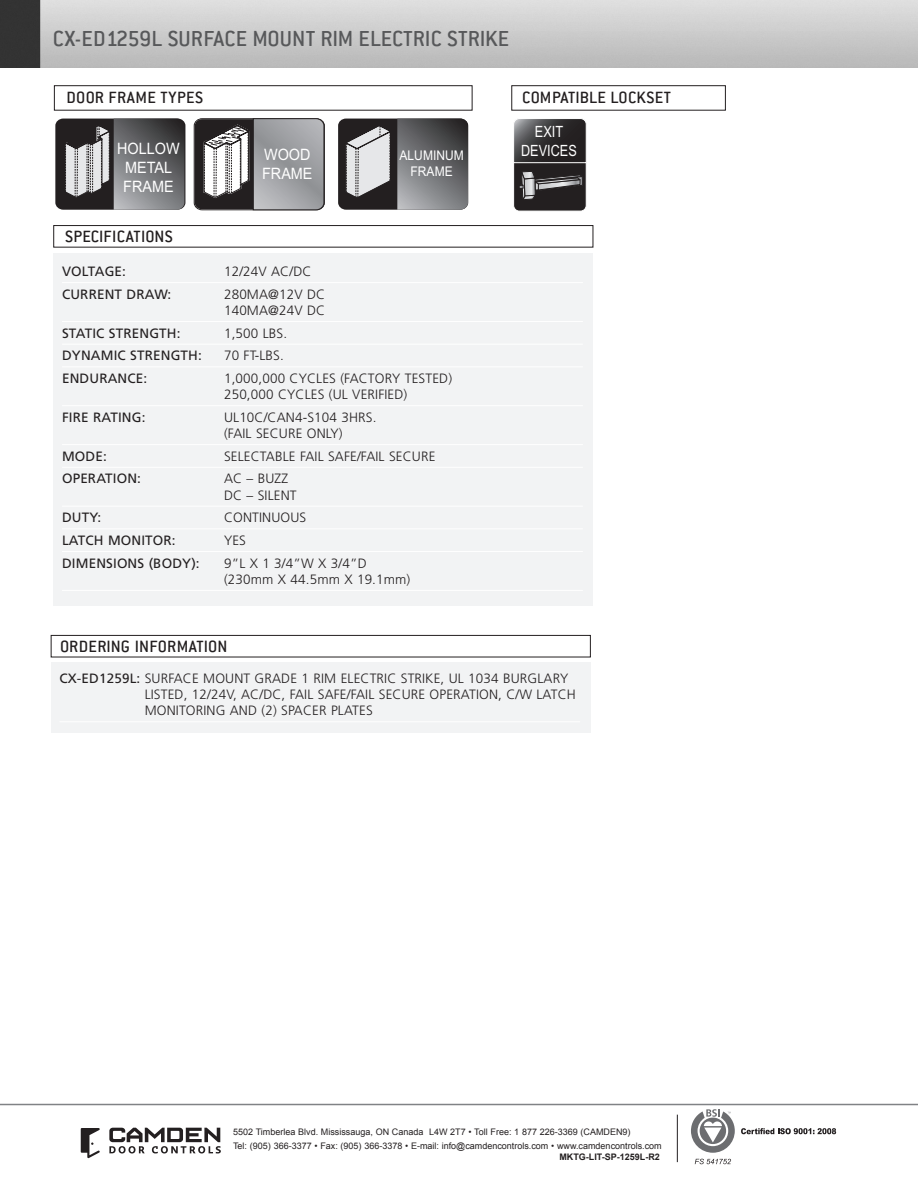
<style>
.page{position:relative;width:918px;height:1188px;background:#fff}
.page>*{position:absolute;margin:0;border:0;box-sizing:border-box;transform-origin:0 0}
.N-SS-H2__80_GRAY{font:500 24px "Conduit ITC";letter-spacing:.01em;color:#57585a}
.N-SS-H3__inside_whit{font:500 18px "Conduit ITC";letter-spacing:.01em;color:#231f20}
.t1{font:15.75px/18.9px "Arial Narrow";color:#fff;text-align:center;scale:1.12 1}
.t2{font:15.45px/18.6px "Arial Narrow";color:#fff;text-align:center}
._1N-SS-Specifiaction{font:300 13.5px/16.2px "Frutiger";letter-spacing:.01em;color:#231f20}
.N-SS-ord_info{font:300 13.5px/16.2px "Frutiger";letter-spacing:.01em;color:#231f20}
._1N-SS-Specifiaction-2{font:13.5px "Frutiger";letter-spacing:.01em;color:#231f20}
.t3{font:13.35px/16px "Arial Narrow";color:#fff;text-align:center;scale:1.1 1}
.t4{font:9px/13.5px "Arial";color:#231f20}
.N-SS-part_number_pag{font:700 9px "Arial";color:#231f20}
.s1{font-weight:400}
</style>
<div class="page">
<svg style="left:691px;top:1109px;width:44px;height:44px"></svg>
<svg style="left:695px;top:1159px;width:36px;height:5px"></svg>
<svg style="left:741px;top:1128px;width:95px;height:6px"></svg>
<hr style="left:677px;top:1115px;width:1px;height:47px;background:#231f20">
<svg style="left:109px;top:1128px;width:112px;height:25px"></svg>
<svg style="left:81px;top:1128px;width:19px;height:30px"></svg>
<hr style="left:0;top:1104px;width:918px;height:1px;background:#808285">
<img style="left:0;top:0;width:918px;height:67px">
<div style="left:53px;top:225px;width:540px;height:23px;border:1px solid #231f20"></div>
<div style="left:53px;top:254px;width:540px;height:352px;background:#f2f3f4"></div>
<hr style="left:62px;top:282px;width:521px;height:1px;background:#fff">
<hr style="left:62px;top:321px;width:521px;height:1px;background:#fff">
<hr style="left:62px;top:344px;width:521px;height:1px;background:#fff">
<hr style="left:62px;top:366px;width:521px;height:1px;background:#fff">
<hr style="left:62px;top:405px;width:521px;height:1px;background:#fff">
<hr style="left:62px;top:444px;width:521px;height:1px;background:#fff">
<hr style="left:62px;top:467px;width:521px;height:1px;background:#fff">
<hr style="left:62px;top:506px;width:521px;height:1px;background:#fff">
<hr style="left:62px;top:528px;width:521px;height:1px;background:#fff">
<hr style="left:62px;top:551px;width:521px;height:1px;background:#fff">
<hr style="left:62px;top:590px;width:521px;height:1px;background:#fff">
<div style="left:51px;top:662px;width:540px;height:70px;background:#f2f3f4"></div>
<hr style="left:59px;top:721px;width:521px;height:1px;background:#fff">
<div style="left:51px;top:635px;width:540px;height:22px;border:1px solid #231f20"></div>
<div style="left:511px;top:85px;width:215px;height:26px;border:1px solid #231f20"></div>
<div style="left:54px;top:85px;width:418px;height:26px;border:1px solid #231f20"></div>
<div style="left:55px;top:119px;width:130px;height:91px;background:#231f20;border-radius:8px"></div>
<svg style="left:65px;top:119px;width:119px;height:91px"></svg>
<div style="left:338px;top:119px;width:130px;height:91px;background:#231f20;border-radius:8px"></div>
<svg style="left:397px;top:119px;width:71px;height:91px;background:#6d6e70"></svg>
<svg style="left:346px;top:126px;width:44px;height:71px"></svg>
<svg style="left:194px;top:118px;width:131px;height:92px;background:#8c8c8e"></svg>
<div style="left:514px;top:119px;width:72px;height:92px;background:#231f20;border-radius:6px"></div>
<div style="left:514px;top:118px;width:72px;height:93px;border:1px solid #fff;border-radius:6px"></div>
<svg style="left:514px;top:118px;width:72px;height:45px"></svg>
<svg style="left:519px;top:171px;width:64px;height:29px"></svg>
<p class="N-SS-H2__80_GRAY" style="left:53px;top:25px;width:458px">CX-ED1259L SURFACE MOUNT RIM ELECTRIC STRIKE</p>
<p class="N-SS-H3__inside_whit" style="left:67px;top:87px;width:138px">DOOR FRAME TYPES</p>
<p class="N-SS-H3__inside_whit" style="left:522px;top:87px;width:150px">COMPATIBLE LOCKSET</p>
<p class="t1" style="left:117px;top:139px;width:57px">HOLLOW<br>METAL<br>FRAME</p>
<p class="t3" style="left:400px;top:147px;width:60px">ALUMINUM<br>FRAME</p>
<p class="t2" style="left:521px;top:122px;width:57px">EXIT<br>DEVICES</p>
<p class="t1" style="left:262px;top:145px;width:47px;text-align:left">WOOD<br>FRAME</p>
<p class="N-SS-H3__inside_whit" style="left:65px;top:226px;width:109px">SPECIFICATIONS</p>
<p class="_1N-SS-Specifiaction-2" style="left:62px;top:263px;width:65px">VOLTAGE:</p>
<p class="_1N-SS-Specifiaction" style="left:224px;top:263px;width:89px">12/24V AC/DC</p>
<p class="_1N-SS-Specifiaction-2" style="left:62px;top:286px;width:111px">CURRENT DRAW:</p>
<p class="_1N-SS-Specifiaction" style="left:224px;top:286px;width:103px">280MA@12V DC<br>140MA@24V DC</p>
<p class="_1N-SS-Specifiaction-2" style="left:62px;top:325px;width:120px">STATIC STRENGTH:</p>
<p class="_1N-SS-Specifiaction" style="left:224px;top:325px;width:65px">1,500 LBS.</p>
<p class="_1N-SS-Specifiaction-2" style="left:62px;top:348px;width:141px">DYNAMIC STRENGTH:</p>
<p class="_1N-SS-Specifiaction" style="left:224px;top:348px;width:61px">70 FT-LBS.</p>
<p class="_1N-SS-Specifiaction-2" style="left:62px;top:370px;width:87px">ENDURANCE:</p>
<p class="_1N-SS-Specifiaction" style="left:224px;top:370px;width:230px">1,000,000 CYCLES (FACTORY TESTED)<br>250,000 CYCLES (UL VERIFIED)</p>
<p class="_1N-SS-Specifiaction-2" style="left:62px;top:409px;width:85px">FIRE RATING:</p>
<p class="_1N-SS-Specifiaction" style="left:224px;top:409px;width:154px">UL10C/CAN4-S104 3HRS. (FAIL SECURE ONLY)</p>
<p class="_1N-SS-Specifiaction-2" style="left:62px;top:448px;width:46px">MODE:</p>
<p class="_1N-SS-Specifiaction" style="left:224px;top:448px;width:213px">SELECTABLE FAIL SAFE/FAIL SECURE</p>
<p class="_1N-SS-Specifiaction-2" style="left:62px;top:471px;width:80px">OPERATION:</p>
<p class="_1N-SS-Specifiaction" style="left:224px;top:471px;width:74px">AC – BUZZ<br>DC – SILENT</p>
<p class="_1N-SS-Specifiaction-2" style="left:62px;top:510px;width:41px">DUTY:</p>
<p class="_1N-SS-Specifiaction" style="left:224px;top:510px;width:84px">CONTINUOUS</p>
<p class="_1N-SS-Specifiaction-2" style="left:62px;top:532px;width:115px">LATCH MONITOR:</p>
<p class="_1N-SS-Specifiaction" style="left:224px;top:532px;width:24px">YES</p>
<p class="_1N-SS-Specifiaction-2" style="left:62px;top:555px;width:139px">DIMENSIONS (BODY):</p>
<p class="_1N-SS-Specifiaction" style="left:224px;top:555px;width:188px">9”L X 1 3/4”W X 3/4”D (230mm X 44.5mm X 19.1mm)</p>
<p class="N-SS-H3__inside_whit" style="left:60px;top:636px;width:169px">ORDERING INFORMATION</p>
<p class="N-SS-ord_info" style="left:145px;top:670px;width:433px;text-indent:-85px"><span class="s1">CX-ED1259L:</span> SURFACE MOUNT GRADE 1 RIM ELECTRIC STRIKE, UL 1034 BURGLARY<br>LISTED, 12/24V, AC/DC, FAIL SAFE/FAIL SECURE OPERATION, C/W LATCH<br>MONITORING AND (2) SPACER PLATES</p>
<p class="t4" style="left:233px;top:1125px;width:430px">5502 Timberlea Blvd. Mississauga, ON Canada L4W 2T7 • Toll Free: 1 877 226-3369 (CAMDEN9)<br>Tel: (905) 366-3377 • Fax: (905) 366-3378 • E-mail: info@camdencontrols.com • www.camdencontrols.com</p>
<p class="N-SS-part_number_pag" style="left:559px;top:1151px;width:102px">MKTG-LIT-SP-1259L-R2</p>
</div>
